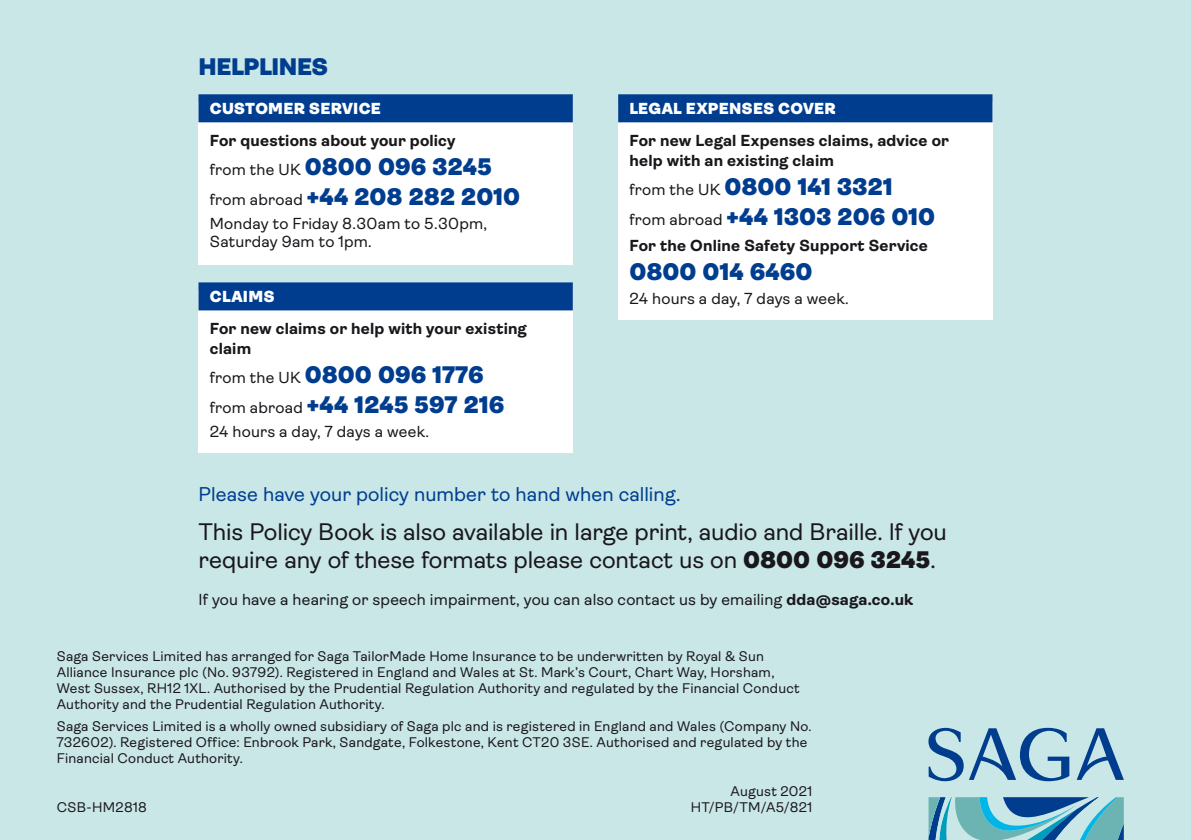
<style>
.page{position:relative;width:1191px;height:840px;background:#fff}
.page>*{position:absolute;margin:0;border:0;box-sizing:border-box;transform-origin:0 0}
.t1{font:900 24px/29.6px "Ambit";letter-spacing:.005em;color:#003d8f}
.t2{font:24px/28px "Ambit";letter-spacing:-.005em;color:#1a171c}
.t3{font:20px "Ambit";color:#003d8f}
.t4{font:16px "Ambit";letter-spacing:.01em;color:#1a171c}
.t5{font:700 16px/20px "Ambit";letter-spacing:.01em;color:#1a171c}
.t6{font:900 16px "Ambit";letter-spacing:.02em;color:#fff}
.t7{font:14px/16px "Ambit";letter-spacing:.015em;color:#1a171c}
.s1{font-weight:400;font-size:16px;color:#1a171c}
.s2{font-weight:900}
.s3{font-weight:700}
</style>
<div class="page">
<div style="left:0;top:0;width:1191px;height:839px;background:#c9e7e7"></div>
<div style="left:198px;top:102px;width:375px;height:162px;background:#fff"></div>
<div style="left:198px;top:290px;width:375px;height:162px;background:#fff"></div>
<div style="left:618px;top:102px;width:374px;height:217px;background:#fff"></div>
<div style="left:198px;top:94px;width:375px;height:28px;background:#003d8f"></div>
<div style="left:618px;top:94px;width:374px;height:28px;background:#003d8f"></div>
<div style="left:198px;top:282px;width:375px;height:28px;background:#003d8f"></div>
<svg style="left:1077px;top:728px;width:46px;height:51px"></svg>
<svg style="left:969px;top:727px;width:100px;height:53px"></svg>
<svg style="left:928px;top:727px;width:35px;height:53px"></svg>
<svg style="left:928px;top:797px;width:196px;height:42px"></svg>
<p class="t1" style="left:198px;top:52px;width:131px">HELPLINES</p>
<p class="t6" style="left:210px;top:99px;width:173px">CUSTOMER SERVICE</p>
<p class="t6" style="left:629px;top:99px;width:208px">LEGAL EXPENSES COVER</p>
<p class="t5" style="left:210px;top:130px;width:247px">For questions about your policy</p>
<p class="t5" style="left:629px;top:130px;width:321px">For new Legal Expenses claims, advice or help with an existing claim</p>
<p class="t1" style="left:210px;top:152px;width:283px"><span class="s1">from the UK</span> 0800 096 3245</p>
<p class="t1" style="left:629px;top:172px;width:265px"><span class="s1">from the UK</span> 0800 141 3321</p>
<p class="t1" style="left:210px;top:182px;width:312px"><span class="s1">from abroad</span> +44 208 282 2010</p>
<p class="t4" style="left:210px;top:214px;width:279px">Monday to Friday 8.30am to 5.30pm,</p>
<p class="t1" style="left:629px;top:202px;width:307px"><span class="s1">from abroad</span> +44 1303 206 010</p>
<p class="t4" style="left:210px;top:232px;width:163px">Saturday 9am to 1pm.</p>
<p class="t5" style="left:629px;top:235px;width:300px">For the Online Safety Support Service</p>
<p class="t1" style="left:629px;top:257px;width:184px">0800 014 6460</p>
<p class="t6" style="left:210px;top:287px;width:66px">CLAIMS</p>
<p class="t4" style="left:629px;top:289px;width:221px">24 hours a day, 7 days a week.</p>
<p class="t5" style="left:210px;top:318px;width:318px">For new claims or help with your existing claim</p>
<p class="t1" style="left:210px;top:360px;width:296px"><span class="s1">from the UK</span> 0800 096 1776 <span class="s1">from abroad</span> +44 1245 597 216</p>
<p class="t4" style="left:210px;top:422px;width:221px">24 hours a day, 7 days a week.</p>
<p class="t3" style="left:198px;top:482px;width:483px">Please have your policy number to hand when calling.</p>
<p class="t2" style="left:198px;top:518px;width:750px">This Policy Book is also available in large print, audio and Braille. If you require any of these formats please contact us on <span class="s2">0800 096 3245</span>.</p>
<p class="t4" style="left:198px;top:590px;width:716px">If you have a hearing or speech impairment, you can also contact us by emailing <span class="s3">dda@saga.co.uk</span></p>
<p class="t7" style="left:57px;top:648px;width:744px">Saga Services Limited has arranged for Saga TailorMade Home Insurance to be underwritten by Royal &amp; Sun Alliance Insurance plc (No. 93792). Registered in England and Wales at St. Mark’s Court, Chart Way, Horsham, West Sussex, RH12 1XL. Authorised by the Prudential Regulation Authority and regulated by the Financial Conduct Authority and the Prudential Regulation Authority.</p>
<p class="t7" style="left:57px;top:717px;width:756px">Saga Services Limited is a wholly owned subsidiary of Saga plc and is registered in England and Wales (Company No.<br>732602). Registered Office: Enbrook Park, Sandgate, Folkestone, Kent CT20 3SE. Authorised and regulated by the<br>Financial Conduct Authority.</p>
<p class="t7" style="left:730px;top:782px;width:83px">August 2021</p>
<p class="t7" style="left:57px;top:798px;width:92px">CSB-HM2818</p>
<p class="t7" style="left:690px;top:798px;width:123px">HT/PB/TM/A5/821</p>
</div>
